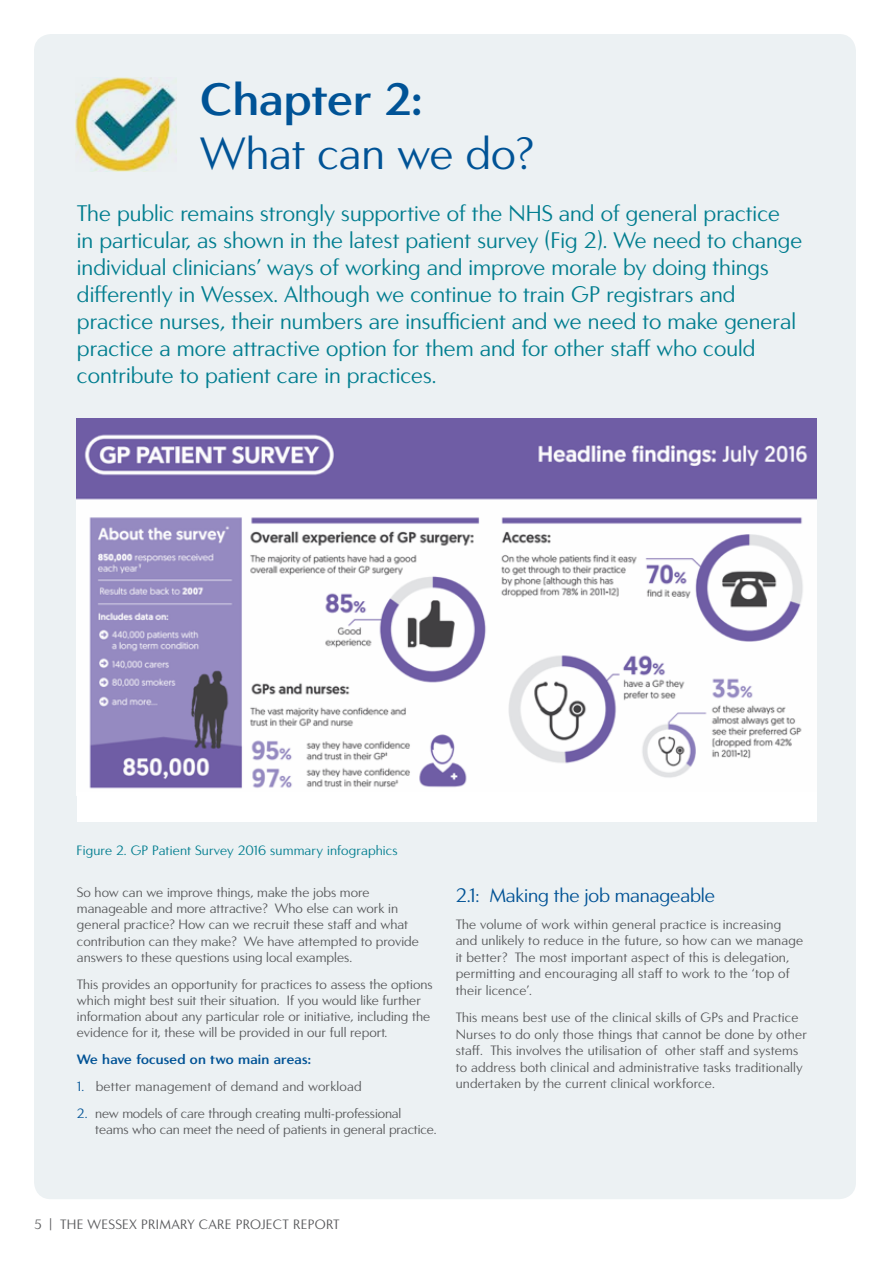
<style>
.page{position:relative;width:893px;height:1263px;background:#fff}
.page>*{position:absolute;margin:0;border:0;box-sizing:border-box;transform-origin:0 0}
.t1{font:45px "Carisma";color:#005396}
.t2{font:700 45px "Carisma Demi";color:#005396}
.t3{font:22.5px/27px "Carisma";color:#007d8f}
.t4{font:19.5px "Carisma";letter-spacing:-.01em;color:#005295}
.t5{font:13.5px/16.5px "Carisma";color:#58595b}
.t6{font:13.5px "Carisma";letter-spacing:.01em;color:#007d8f}
.t7{font:13.5px "Carisma";letter-spacing:.02em;color:#58595b}
.t8{font:700 13.5px "Carisma Demi";letter-spacing:.01em;color:#005295}
.s1{color:#005295}
</style>
<div class="page">
<div style="left:34px;top:34px;width:822px;height:1165px;background:#ecf1f3;border-radius:17px"></div>
<img style="left:77px;top:418px;width:739px;height:374px">
<img style="left:75px;top:78px;width:102px;height:93px">
<div style="left:77px;top:792px;width:739px;height:30px;background:#fff"></div>
<h1 class="t2" style="left:200px;top:73px;width:224px">Chapter 2:</h1>
<h1 class="t1" style="left:200px;top:128px;width:335px">What can we do?</h1>
<p class="t3" style="left:77px;top:201px;width:727px">The public remains strongly supportive of the NHS and of general practice<br>in particular, as shown in the latest patient survey (Fig 2). We need to change individual clinicians’ ways of working and improve morale by doing things differently in Wessex. Although we continue to train GP registrars and practice nurses, their numbers are insufficient and we need to make general practice a more attractive option for them and for other staff who could contribute to patient care in practices.</p>
<p class="t6" style="left:77px;top:843px;width:323px">Figure 2. GP Patient Survey 2016 summary infographics</p>
<p class="t5" style="left:77px;top:885px;width:344px">So how can we improve things, make the jobs more manageable and more attractive? Who else can work in general practice? How can we recruit these staff and what contribution can they make? We have attempted to provide answers to these questions using local examples.</p>
<p class="t5" style="left:77px;top:976px;width:357px">This provides an opportunity for practices to assess the options which might best suit their situation. If you would like further information about any particular role or initiative, including the evidence for it, these will be provided in our full report.</p>
<p class="t8" style="left:77px;top:1051px;width:236px">We have focused on two main areas:</p>
<p class="t5" style="left:77px;top:1078px;width:286px"><span class="s1">1.</span> better management of demand and workload</p>
<p class="t5" style="left:95px;top:1105px;width:343px;text-indent:-18px"><span class="s1">2.</span> new models of care through creating multi-professional teams who can meet the need of patients in general practice.</p>
<h3 class="t4" style="left:456px;top:884px;width:261px">2.1: Making the job manageable</h3>
<p class="t5" style="left:456px;top:916px;width:349px">The volume of work within general practice is increasing and unlikely to reduce in the future, so how can we manage it better? The most important aspect of this is delegation, permitting and encouraging all staff to work to the ‘top of their licence’.</p>
<p class="t5" style="left:456px;top:1010px;width:353px">This means best use of the clinical skills of GPs and Practice Nurses to do only those things that cannot be done by other staff. This involves the utilisation of other staff and systems to address both clinical and administrative tasks traditionally undertaken by the current clinical workforce.</p>
<p class="t7" style="left:34px;top:1217px;width:307px">5 | THE WESSEX PRIMARY CARE PROJECT REPORT</p>
</div>
